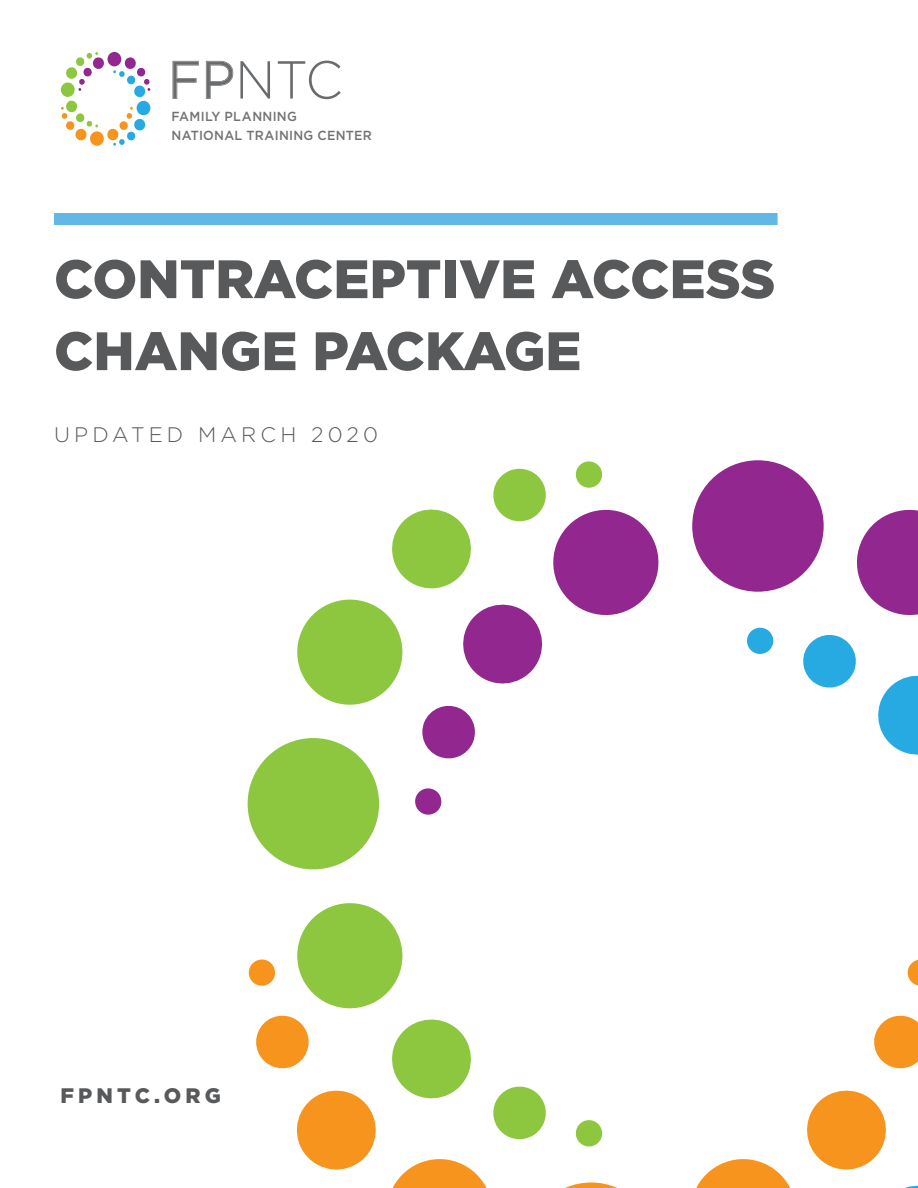
<style>
.page{position:relative;width:918px;height:1188px;background:#fff}
.page>*{position:absolute;margin:0;border:0;box-sizing:border-box;transform-origin:0 0}
.t1{font:900 54px "Gotham";color:#58595b}
.t2{font:300 53.25px "Gotham";color:#696b6d;scale:.95 1}
.t3{font:300 21px "Gotham";letter-spacing:.2em;color:#58595b}
.t4{font:900 21px "Gotham";letter-spacing:.2em;color:#58595b}
.t5{font:500 13.2px/18.8px "Gotham";letter-spacing:.02em;color:#717272;scale:.95 1}
.s1{font-weight:400}
</style>
<div class="page">
<svg style="left:173px;top:61px;width:60px;height:38px"></svg>
<svg style="left:61px;top:52px;width:89px;height:94px"></svg>
<svg style="left:603px;top:460px;width:315px;height:155px"></svg>
<svg style="left:248px;top:461px;width:355px;height:497px"></svg>
<svg style="left:248px;top:958px;width:498px;height:230px"></svg>
<svg style="left:746px;top:627px;width:172px;height:561px"></svg>
<div style="left:54px;top:213px;width:724px;height:12px;background:#63b7e6"></div>
<p class="t2" style="left:168px;top:46px;width:186px"><span class="s1">FP</span>NTC</p>
<p class="t5" style="left:172px;top:107px;width:213px">FAMILY PLANNING<br>NATIONAL TRAINING CENTER</p>
<p class="t1" style="left:54px;top:242px;width:723px">CONTRACEPTIVE ACCESS</p>
<p class="t1" style="left:54px;top:314px;width:529px">CHANGE PACKAGE</p>
<p class="t3" style="left:54px;top:421px;width:326px">UPDATED MARCH 2020</p>
<p class="t4" style="left:60px;top:1081px;width:162px">FPNTC.ORG</p>
</div>
